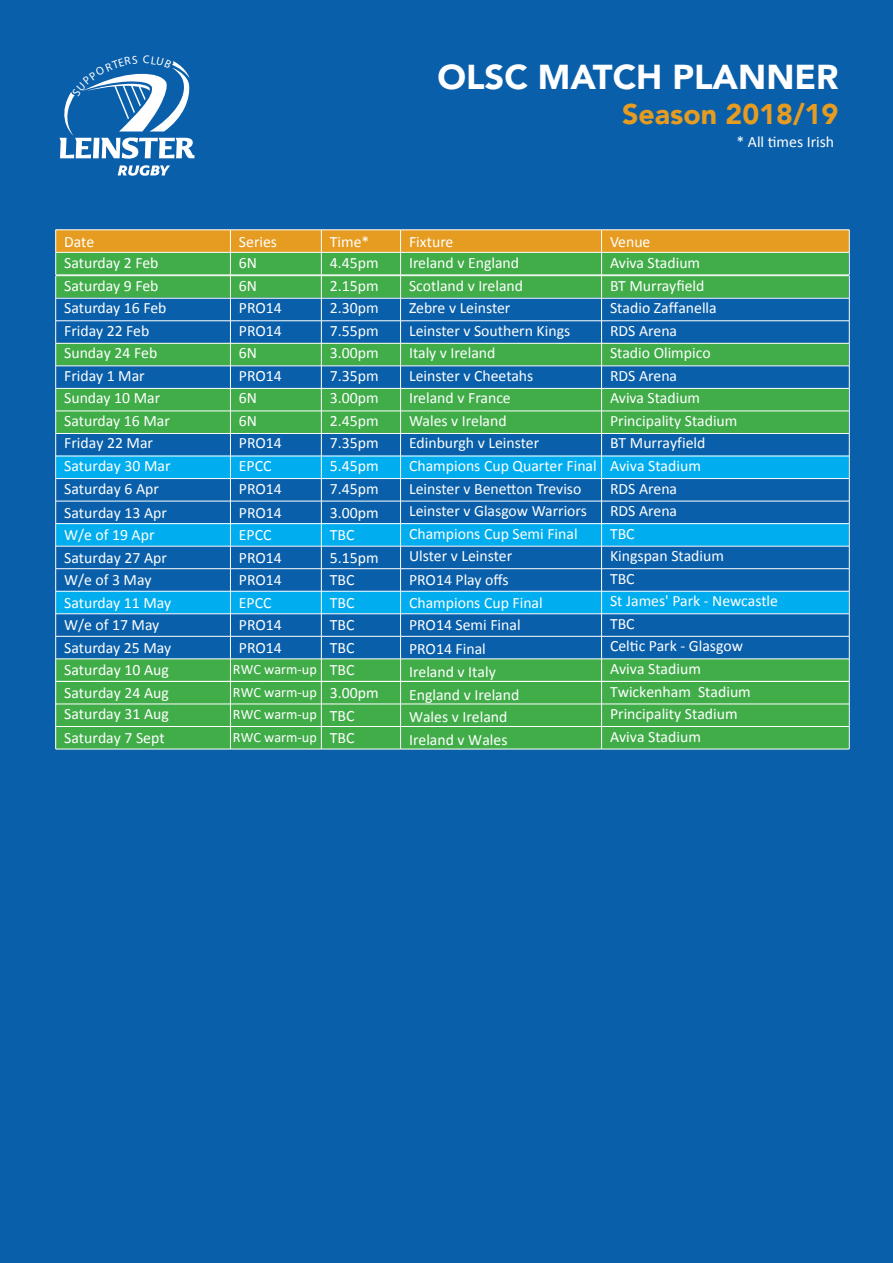
<style>
.page{position:relative;width:893px;height:1263px;background:#095faa}
.page>*{position:absolute;margin:0;border:0;box-sizing:border-box;transform-origin:0 0}
.t1{font:900 34.5px "Avenir";color:#fff}
.t2{font:900 28.5px "Avenir";color:#e69c21}
.White_Text{font:15.75px/21px "Calibri";color:#fff}
.t3{font:14.25px/22.5px "Calibri";color:#fff}
.s1{font-size:15.75px}
</style>
<div class="page">
<hr style="left:56px;top:749px;width:174px;height:1px;background:#fff">
<hr style="left:230px;top:749px;width:91px;height:1px;background:#fff">
<hr style="left:321px;top:749px;width:80px;height:1px;background:#fff">
<hr style="left:401px;top:749px;width:201px;height:1px;background:#fff">
<hr style="left:602px;top:749px;width:247px;height:1px;background:#fff">
<svg style="left:55px;top:230px;width:795px;height:519px"></svg>
<svg style="left:118px;top:165px;width:52px;height:11px"></svg>
<svg style="left:60px;top:61px;width:135px;height:98px"></svg>
<p class="t1" style="left:437px;top:47px;width:403px">OLSC MATCH PLANNER</p>
<p class="t2" style="left:622px;top:90px;width:218px">Season 2018/19</p>
<p class="White_Text" style="left:736px;top:131px;width:99px">* All times Irish</p>
<p class="White_Text" style="left:64px;top:230px;width:32px">Date</p>
<p class="White_Text" style="left:239px;top:230px;width:40px">Series</p>
<p class="White_Text" style="left:330px;top:230px;width:41px">Time*</p>
<p class="White_Text" style="left:409px;top:230px;width:46px">Fixture</p>
<p class="White_Text" style="left:610px;top:230px;width:42px">Venue</p>
<p class="White_Text" style="left:64px;top:252px;width:96px">Saturday 2 Feb</p>
<p class="White_Text" style="left:239px;top:252px;width:20px">6N</p>
<p class="White_Text" style="left:330px;top:252px;width:50px">4.45pm</p>
<p class="White_Text" style="left:409px;top:252px;width:112px">Ireland v England</p>
<p class="White_Text" style="left:610px;top:252px;width:92px">Aviva Stadium</p>
<p class="White_Text" style="left:64px;top:274px;width:96px">Saturday 9 Feb</p>
<p class="White_Text" style="left:239px;top:274px;width:20px">6N</p>
<p class="White_Text" style="left:330px;top:274px;width:50px">2.15pm</p>
<p class="White_Text" style="left:409px;top:274px;width:116px">Scotland v Ireland</p>
<p class="White_Text" style="left:610px;top:274px;width:96px">BT Murrayfield</p>
<p class="White_Text" style="left:64px;top:297px;width:104px">Saturday 16 Feb</p>
<p class="White_Text" style="left:239px;top:297px;width:44px">PRO14</p>
<p class="White_Text" style="left:330px;top:297px;width:50px">2.30pm</p>
<p class="White_Text" style="left:409px;top:297px;width:103px">Zebre v Leinster</p>
<p class="White_Text" style="left:610px;top:297px;width:108px">Stadio Zaffanella</p>
<p class="White_Text" style="left:64px;top:319px;width:87px">Friday 22 Feb</p>
<p class="White_Text" style="left:239px;top:319px;width:44px">PRO14</p>
<p class="White_Text" style="left:330px;top:319px;width:50px">7.55pm</p>
<p class="White_Text" style="left:409px;top:319px;width:163px">Leinster v Southern Kings</p>
<p class="White_Text" style="left:610px;top:319px;width:69px">RDS Arena</p>
<p class="White_Text" style="left:64px;top:342px;width:95px">Sunday 24 Feb</p>
<p class="White_Text" style="left:239px;top:342px;width:20px">6N</p>
<p class="White_Text" style="left:330px;top:342px;width:50px">3.00pm</p>
<p class="White_Text" style="left:409px;top:342px;width:88px">Italy v Ireland</p>
<p class="White_Text" style="left:610px;top:342px;width:102px">Stadio Olimpico</p>
<p class="White_Text" style="left:64px;top:364px;width:82px">Friday 1 Mar</p>
<p class="White_Text" style="left:239px;top:364px;width:44px">PRO14</p>
<p class="White_Text" style="left:330px;top:364px;width:50px">7.35pm</p>
<p class="White_Text" style="left:409px;top:364px;width:126px">Leinster v Cheetahs</p>
<p class="White_Text" style="left:610px;top:364px;width:69px">RDS Arena</p>
<p class="White_Text" style="left:64px;top:387px;width:98px">Sunday 10 Mar</p>
<p class="White_Text" style="left:239px;top:387px;width:20px">6N</p>
<p class="White_Text" style="left:330px;top:387px;width:50px">3.00pm</p>
<p class="White_Text" style="left:409px;top:387px;width:103px">Ireland v France</p>
<p class="White_Text" style="left:610px;top:387px;width:92px">Aviva Stadium</p>
<p class="White_Text" style="left:64px;top:409px;width:107px">Saturday 16 Mar</p>
<p class="White_Text" style="left:239px;top:409px;width:20px">6N</p>
<p class="White_Text" style="left:330px;top:409px;width:50px">2.45pm</p>
<p class="White_Text" style="left:409px;top:409px;width:99px">Wales v Ireland</p>
<p class="White_Text" style="left:610px;top:409px;width:129px">Principality Stadium</p>
<p class="White_Text" style="left:64px;top:432px;width:90px">Friday 22 Mar</p>
<p class="White_Text" style="left:239px;top:432px;width:44px">PRO14</p>
<p class="White_Text" style="left:330px;top:432px;width:50px">7.35pm</p>
<p class="White_Text" style="left:409px;top:432px;width:132px">Edinburgh v Leinster</p>
<p class="White_Text" style="left:610px;top:432px;width:97px">BT Murrayfield</p>
<p class="White_Text" style="left:64px;top:455px;width:108px">Saturday 30 Mar</p>
<p class="White_Text" style="left:239px;top:454px;width:34px">EPCC</p>
<p class="White_Text" style="left:330px;top:455px;width:50px">5.45pm</p>
<p class="White_Text" style="left:409px;top:454px;width:189px">Champions Cup Quarter Final</p>
<p class="White_Text" style="left:610px;top:455px;width:92px">Aviva Stadium</p>
<p class="White_Text" style="left:64px;top:477px;width:96px">Saturday 6 Apr</p>
<p class="White_Text" style="left:239px;top:477px;width:44px">PRO14</p>
<p class="White_Text" style="left:330px;top:477px;width:50px">7.45pm</p>
<p class="White_Text" style="left:409px;top:477px;width:174px">Leinster v Benetton Treviso</p>
<p class="White_Text" style="left:610px;top:477px;width:69px">RDS Arena</p>
<p class="White_Text" style="left:64px;top:501px;width:104px">Saturday 13 Apr</p>
<p class="White_Text" style="left:239px;top:501px;width:44px">PRO14</p>
<p class="White_Text" style="left:330px;top:501px;width:50px">3.00pm</p>
<p class="White_Text" style="left:409px;top:500px;width:179px">Leinster v Glasgow Warriors</p>
<p class="White_Text" style="left:610px;top:500px;width:69px">RDS Arena</p>
<p class="White_Text" style="left:64px;top:524px;width:92px">W/e of 19 Apr</p>
<p class="White_Text" style="left:239px;top:524px;width:34px">EPCC</p>
<p class="White_Text" style="left:330px;top:524px;width:26px">TBC</p>
<p class="White_Text" style="left:409px;top:522px;width:170px">Champions Cup Semi Final</p>
<p class="White_Text" style="left:610px;top:522px;width:26px">TBC</p>
<p class="White_Text" style="left:64px;top:546px;width:104px">Saturday 27 Apr</p>
<p class="White_Text" style="left:239px;top:546px;width:44px">PRO14</p>
<p class="White_Text" style="left:330px;top:546px;width:50px">5.15pm</p>
<p class="White_Text" style="left:409px;top:545px;width:105px">Ulster v Leinster</p>
<p class="White_Text" style="left:610px;top:545px;width:115px">Kingspan Stadium</p>
<p class="White_Text" style="left:64px;top:569px;width:89px">W/e of 3 May</p>
<p class="White_Text" style="left:239px;top:569px;width:44px">PRO14</p>
<p class="White_Text" style="left:330px;top:569px;width:26px">TBC</p>
<p class="White_Text" style="left:409px;top:569px;width:101px">PRO14 Play offs</p>
<p class="White_Text" style="left:610px;top:567px;width:26px">TBC</p>
<p class="White_Text" style="left:64px;top:591px;width:109px">Saturday 11 May</p>
<p class="White_Text" style="left:239px;top:591px;width:34px">EPCC</p>
<p class="White_Text" style="left:330px;top:591px;width:26px">TBC</p>
<p class="White_Text" style="left:409px;top:591px;width:135px">Champions Cup Final</p>
<p class="White_Text" style="left:610px;top:590px;width:170px">St James' Park - Newcastle</p>
<p class="White_Text" style="left:64px;top:614px;width:97px">W/e of 17 May</p>
<p class="White_Text" style="left:239px;top:614px;width:44px">PRO14</p>
<p class="White_Text" style="left:330px;top:614px;width:26px">TBC</p>
<p class="White_Text" style="left:409px;top:614px;width:113px">PRO14 Semi Final</p>
<p class="White_Text" style="left:610px;top:612px;width:26px">TBC</p>
<p class="White_Text" style="left:64px;top:636px;width:109px">Saturday 25 May</p>
<p class="White_Text" style="left:239px;top:636px;width:44px">PRO14</p>
<p class="White_Text" style="left:330px;top:636px;width:26px">TBC</p>
<p class="White_Text" style="left:409px;top:638px;width:78px">PRO14 Final</p>
<p class="White_Text" style="left:610px;top:635px;width:134px">Celtic Park - Glasgow</p>
<p class="White_Text" style="left:64px;top:659px;width:106px">Saturday 10 Aug</p>
<p class="White_Text" style="left:610px;top:658px;width:92px">Aviva Stadium</p>
<p class="White_Text" style="left:64px;top:681px;width:106px">Saturday 24 Aug<br>Saturday 31 Aug</p>
<p class="White_Text" style="left:64px;top:726px;width:102px">Saturday 7 Sept</p>
<p class="t3" style="left:233px;top:658px;width:123px">RWC warm-up <span class="s1">TBC</span></p>
<p class="White_Text" style="left:409px;top:661px;width:88px">Ireland v Italy</p>
<p class="t3" style="left:233px;top:680px;width:147px">RWC warm-up <span class="s1">3.00pm</span></p>
<p class="White_Text" style="left:409px;top:683px;width:112px">England v Ireland</p>
<p class="White_Text" style="left:610px;top:680px;width:142px">Twickenham Stadium</p>
<p class="t3" style="left:233px;top:703px;width:85px">RWC warm-up<br>RWC warm-up</p>
<p class="White_Text" style="left:409px;top:706px;width:100px">Wales v Ireland</p>
<p class="White_Text" style="left:610px;top:702px;width:129px;line-height:22.5px">Principality Stadium<br>Aviva Stadium</p>
<p class="White_Text" style="left:330px;top:704px;width:26px">TBC</p>
<p class="White_Text" style="left:330px;top:726px;width:26px">TBC</p>
<p class="White_Text" style="left:409px;top:728px;width:100px">Ireland v Wales</p>
</div>
